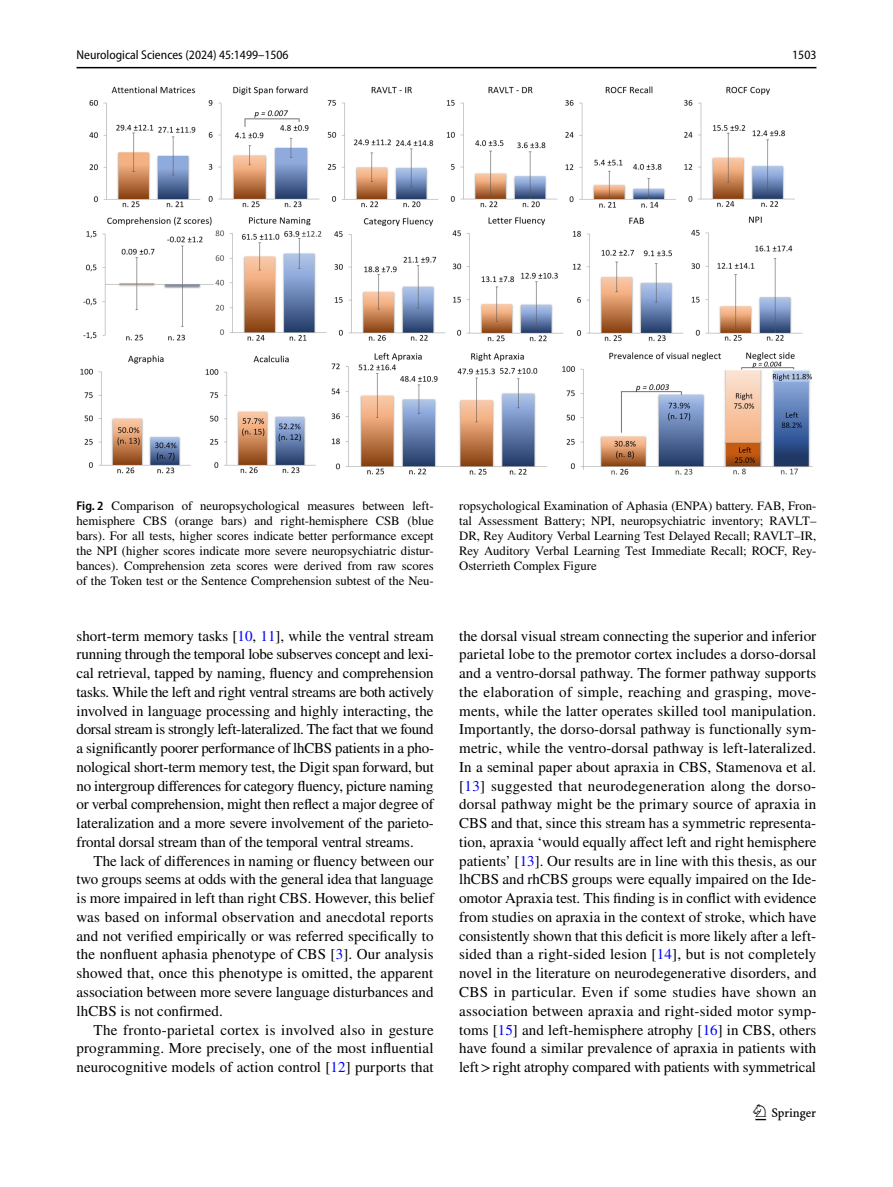
<style>
.page{position:relative;width:893px;height:1187px;background:#fff}
.page>*{position:absolute;margin:0;border:0;box-sizing:border-box;transform-origin:0 0}
.t1{font:22.5px "Springnew Regular 3";color:#000}
.t2{font:15px/18.8px "STIX";color:#000;text-align:justify}
.t3{font:12.75px/15px "STIX";color:#000;text-align:justify}
.t4{font:semi-condensed 12.75px "Myriad Pro";color:#000}
.s1{font-family:"Myriad Pro";font-weight:600;font-stretch:semi-condensed}
.s2{color:#00f}
</style>
<div class="page">
<hr style="left:77px;top:67px;width:739px;height:1px;background:#000">
<img style="left:81px;top:87px;width:731px;height:388px">
<p class="t4" style="left:77px;top:48px;width:214px">Neurological Sciences (2024) 45:1499–1506</p>
<p class="t4" style="left:792px;top:48px;width:26px">1503</p>
<p class="t3" style="left:77px;top:499px;width:359px"><span class="s1">Fig. 2</span> Comparison of neuropsychological measures between left&shy;hemisphere CBS (orange bars) and right-hemisphere CSB (blue bars). For all tests, higher scores indicate better performance except the NPI (higher scores indicate more severe neuropsychiatric distur&shy;bances). Comprehension zeta scores were derived from raw scores of the Token test or the Sentence Comprehension subtest of the Neu-</p>
<p class="t3" style="left:459px;top:499px;width:359px">ropsychological Examination of Aphasia (ENPA) battery. FAB, Fron&shy;tal Assessment Battery; NPI, neuropsychiatric inventory; RAVLT– DR, Rey Auditory Verbal Learning Test Delayed Recall; RAVLT–IR, Rey Auditory Verbal Learning Test Immediate Recall; ROCF, Rey-Osterrieth Complex Figure</p>
<p class="t2" style="left:77px;top:627px;width:359px">short-term memory tasks [<span class="s2">10</span>, <span class="s2">11</span>], while the ventral stream running through the temporal lobe subserves concept and lexi&shy;cal retrieval, tapped by naming, fluency and comprehension tasks. While the left and right ventral streams are both actively involved in language processing and highly interacting, the dorsal stream is strongly left-lateralized. The fact that we found a significantly poorer performance of lhCBS patients in a pho&shy;nological short-term memory test, the Digit span forward, but no intergroup differences for category fluency, picture naming or verbal comprehension, might then reflect a major degree of lateralization and a more severe involvement of the parieto&shy;frontal dorsal stream than of the temporal ventral streams.</p>
<p class="t2" style="left:77px;top:852px;width:359px;text-indent:17px">The lack of differences in naming or fluency between our two groups seems at odds with the general idea that language is more impaired in left than right CBS. However, this belief was based on informal observation and anecdotal reports and not verified empirically or was referred specifically to the nonfluent aphasia phenotype of CBS [<span class="s2">3</span>]. Our analysis showed that, once this phenotype is omitted, the apparent association between more severe language disturbances and lhCBS is not confirmed.</p>
<p class="t2" style="left:77px;top:1021px;width:359px;text-indent:17px">The fronto-parietal cortex is involved also in gesture programming. More precisely, one of the most influential neurocognitive models of action control [<span class="s2">12</span>] purports that</p>
<p class="t2" style="left:459px;top:627px;width:359px">the dorsal visual stream connecting the superior and inferior parietal lobe to the premotor cortex includes a dorso-dorsal and a ventro-dorsal pathway. The former pathway supports the elaboration of simple, reaching and grasping, move&shy;ments, while the latter operates skilled tool manipulation.<br>Importantly, the dorso-dorsal pathway is functionally sym&shy;metric, while the ventro-dorsal pathway is left-lateralized.<br>In a seminal paper about apraxia in CBS, Stamenova et al. [<span class="s2">13</span>] suggested that neurodegeneration along the dorso&shy;dorsal pathway might be the primary source of apraxia in CBS and that, since this stream has a symmetric representa&shy;tion, apraxia ‘would equally affect left and right hemisphere patients’ [<span class="s2">13</span>]. Our results are in line with this thesis, as our lhCBS and rhCBS groups were equally impaired on the Ide&shy;omotor Apraxia test. This finding is in conflict with evidence from studies on apraxia in the context of stroke, which have consistently shown that this deficit is more likely after a left&shy;sided than a right-sided lesion [<span class="s2">14</span>], but is not completely novel in the literature on neurodegenerative disorders, and CBS in particular. Even if some studies have shown an association between apraxia and right-sided motor symp&shy;toms [<span class="s2">15</span>] and left-hemisphere atrophy [<span class="s2">16</span>] in CBS, others have found a similar prevalence of apraxia in patients with left&gt;right atrophy compared with patients with symmetrical</p>
<h1 class="t1" style="left:755px;top:1104px;width:62px">1 3</h1>
</div>
